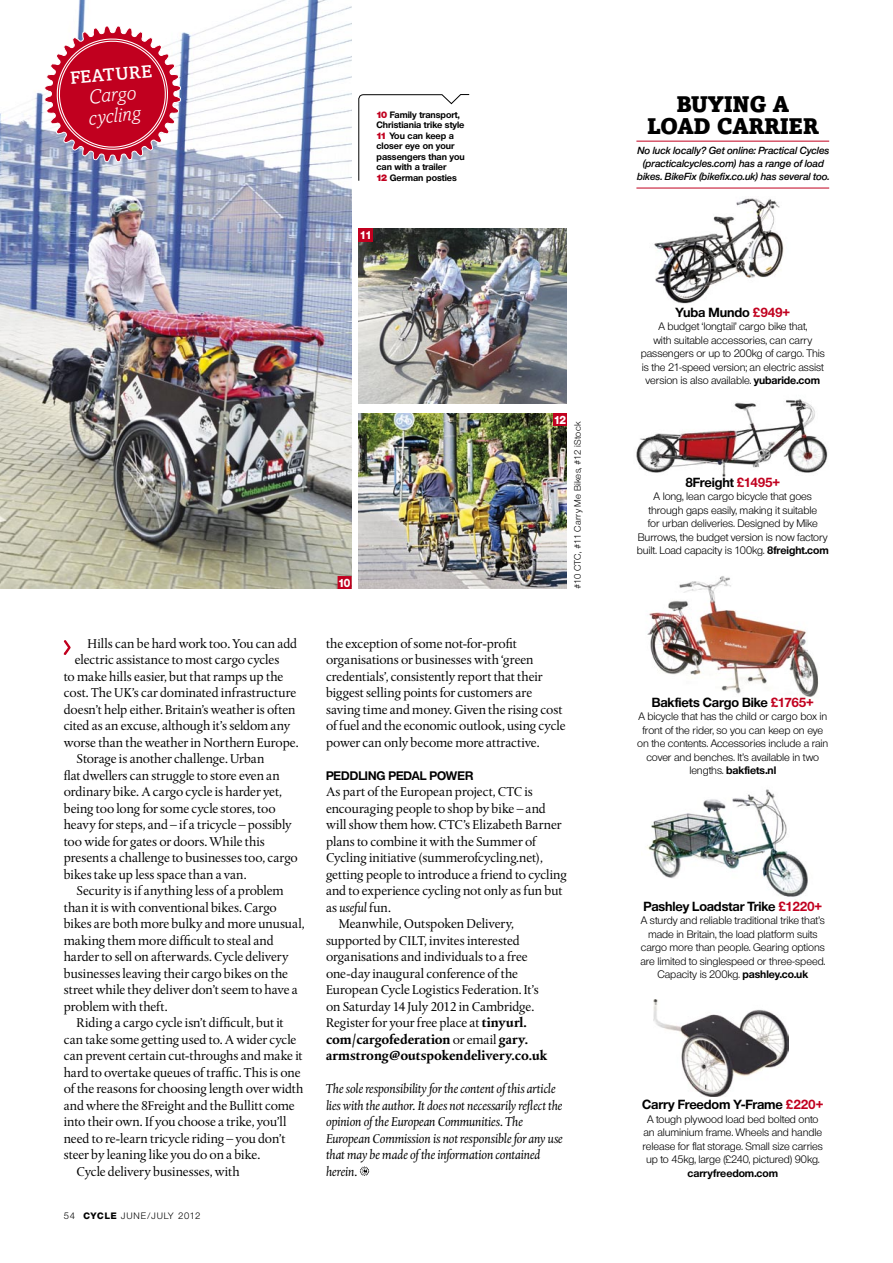
<style>
.page{position:relative;width:893px;height:1263px;background:#fff}
.page>*{position:absolute;margin:0;border:0;box-sizing:border-box;transform-origin:0 0}
.t1{font:900 22.5px/22.6px "Amasis";letter-spacing:-.015em;color:#000;text-align:center}
._2ndPara{font:italic 300 20.4px "Amasis";color:#fff}
._2ndPara-2{font:500 17.7px "Amasis";color:#fff}
._2ndPara-3{font:13.5px/16.5px "Albertina";letter-spacing:-.01em;color:#000}
._2ndPara-4{font:italic 13.5px/16.5px "Albertina";letter-spacing:-.005em;color:#000}
.t2{font:700 12.75px "Olnova";letter-spacing:-.015em;color:#000}
.t3{font:700 12px "Olnova";letter-spacing:.005em;color:#000}
.t4{font:800 11.25px "Olnova";color:#fff;scale:.93 1}
.t5{font:800 11.1px "Olnova";color:#fff;scale:.93 1}
.t6{font:10.5px/13.5px "Olnova";letter-spacing:-.01em;color:#000;text-align:center}
.t7{font:italic 600 9.9px/12.8px "Olnova";letter-spacing:-.005em;color:#000;text-align:center}
.Pic_caption{font:700 9px/10.5px "Olnova";color:#000}
.Pic_caption-2{font:9px "Olnova";letter-spacing:.025em;color:#000}
.Pic_caption-3{font:9px "Olnova";letter-spacing:.1em;color:#000}
.s1{font-weight:800;color:#c1001f}
.s2{font-weight:800}
.s3{font-style:italic}
.s4{font-weight:700}
.s5{color:#c1001f}
</style>
<div class="page">
<img style="left:0;top:0;width:352px;height:589px">
<img style="left:647px;top:576px;width:172px;height:121px">
<img style="left:636px;top:399px;width:192px;height:78px">
<svg style="left:44px;top:21px;width:137px;height:152px"></svg>
<img style="left:359px;top:228px;width:208px;height:176px">
<img style="left:359px;top:413px;width:208px;height:176px">
<hr style="left:636px;top:141px;width:193px;height:1px;background:#c1001f">
<hr style="left:636px;top:188px;width:193px;height:1px;background:#c1001f">
<img style="left:654px;top:198px;width:130px;height:106px">
<svg style="left:63px;top:641px;width:8px;height:14px"></svg>
<svg style="left:358px;top:94px;width:111px;height:87px"></svg>
<div style="left:337px;top:576px;width:15px;height:13px;background:#c1001f"></div>
<div style="left:554px;top:413px;width:13px;height:13px;background:#c1001f"></div>
<div style="left:359px;top:228px;width:14px;height:13px;background:#c1001f"></div>
<img style="left:653px;top:999px;width:135px;height:97px">
<img style="left:647px;top:789px;width:161px;height:111px">
<svg style="left:360px;top:1166px;width:9px;height:10px"></svg>
<div style="left:361px;top:1168px;width:7px;height:6px;border:1px solid #fff;border-radius:50%"></div>
<p class="_2ndPara-2" style="left:69px;top:67px;width:84px;rotate:-5deg">Feature</p>
<p class="_2ndPara" style="left:87px;top:86px;width:49px;rotate:-6deg">Cargo</p>
<p class="_2ndPara" style="left:87px;top:107px;width:54px;rotate:-6deg">cycling</p>
<p class="Pic_caption" style="left:376px;top:109px;width:90px"><span class="s1">10</span> Family transport,<br>Christiania trike style<br><span class="s1">11</span> You can keep a closer eye on your passengers than you can with a trailer</p>
<p class="Pic_caption" style="left:376px;top:172px;width:82px"><span class="s1">12</span> German posties</p>
<p class="t5" style="left:360px;top:228px;width:14px">11</p>
<p class="_2ndPara-3" style="left:88px;top:635px;width:211px">Hills can be hard work too. You can add</p>
<p class="_2ndPara-3" style="left:75px;top:652px;width:206px">electric assistance to most cargo cycles</p>
<p class="_2ndPara-3" style="left:64px;top:668px;width:221px">to make hills easier, but that ramps up the</p>
<p class="_2ndPara-3" style="left:64px;top:685px;width:234px">cost. The UK’s car dominated infrastructure</p>
<p class="_2ndPara-3" style="left:64px;top:701px;width:233px">doesn’t help either. Britain’s weather is often</p>
<p class="_2ndPara-3" style="left:64px;top:718px;width:228px">cited as an excuse, although it’s seldom any</p>
<p class="_2ndPara-3" style="left:64px;top:734px;width:237px">worse than the weather in Northern Europe.</p>
<p class="_2ndPara-3" style="left:64px;top:751px;width:236px;text-indent:13px">Storage is another challenge. Urban<br>flat dwellers can struggle to store even an ordinary bike. A cargo cycle is harder yet, being too long for some cycle stores, too heavy for steps, and – if a tricycle – possibly too wide for gates or doors. While this presents a challenge to businesses too, cargo bikes take up less space than a van.</p>
<p class="_2ndPara-3" style="left:64px;top:883px;width:242px;text-indent:13px">Security is if anything less of a problem than it is with conventional bikes. Cargo bikes are both more bulky and more unusual, making them more difficult to steal and harder to sell on afterwards. Cycle delivery businesses leaving their cargo bikes on the street while they deliver don’t seem to have a problem with theft.</p>
<p class="_2ndPara-3" style="left:64px;top:1015px;width:241px;text-indent:13px">Riding a cargo cycle isn’t difficult, but it can take some getting used to. A wider cycle can prevent certain cut-throughs and make it hard to overtake queues of traffic. This is one of the reasons for choosing length over width and where the 8Freight and the Bullitt come into their own. If you choose a trike, you’ll need to re-learn tricycle riding – you don’t steer by leaning like you do on a bike.</p>
<p class="_2ndPara-3" style="left:77px;top:1163px;width:165px">Cycle delivery businesses, with</p>
<p class="Pic_caption-3" style="left:64px;top:1210px;width:138px">54 <span class="s2">CYCLE</span> june/july 2012</p>
<p class="t4" style="left:339px;top:576px;width:14px">10</p>
<p class="t4" style="left:554px;top:413px;width:14px">12</p>
<p class="Pic_caption-2" style="left:572px;top:589px;width:169px;rotate:-90deg">#10 CTC, #11 Carry Me Bikes, #12 iStock</p>
<p class="_2ndPara-3" style="left:326px;top:635px;width:241px">the exception of some not-for-profit organisations or businesses with ‘green credentials’, consistently report that their biggest selling points for customers are saving time and money. Given the rising cost of fuel and the economic outlook, using cycle power can only become more attractive.</p>
<p class="t3" style="left:326px;top:768px;width:114px">Peddling pedal pow</p>
<p class="t3" style="left:457px;top:768px;width:17px">er</p>
<p class="_2ndPara-3" style="left:326px;top:784px;width:242px">As part of the European project, CTC is encouraging people to shop by bike – and will show them how. CTC’s Elizabeth Barner plans to combine it with the Summer of Cycling initiative (summerofcycling.net), getting people to introduce a friend to cycling and to experience cycling not only as fun but as <span class="s3">useful</span> fun.</p>
<p class="_2ndPara-3" style="left:326px;top:916px;width:223px;text-indent:13px">Meanwhile, Outspoken Delivery, supported by CILT, invites interested organisations and individuals to a free one-day inaugural conference of the European Cycle Logistics Federation. It’s on Saturday 14 July 2012 in Cambridge.<br>Register for your free place at <span class="s4">tinyurl. com/cargofederation</span> or email <span class="s4">gary. armstrong@outspokendelivery.co.uk</span></p>
<p class="_2ndPara-4" style="left:326px;top:1081px;width:238px">The sole responsibility for the content of this article lies with the author. It does not necessarily reflect the opinion of the European Communities. The European Commission is not responsible for any use that may be made of the information contained herein.</p>
<p class="t1" style="left:647px;top:92px;width:173px">BUYING A<br>LOAD CARRIER</p>
<p class="t7" style="left:636px;top:144px;width:194px">No luck locally? Get online: Practical Cycles (practicalcycles.com) has a range of load bikes. BikeFix (bikefix.co.uk) has several too.</p>
<p class="t2" style="left:675px;top:305px;width:116px">Yuba Mundo <span class="s5">£949+</span></p>
<p class="t6" style="left:641px;top:320px;width:186px">A budget ‘longtail’ cargo bike that,<br>with suitable accessories, can carry passengers or up to 200kg of cargo. This is the 21-speed version; an electric assist version is also available. <span class="s4">yubaride.com</span></p>
<p class="t2" style="left:685px;top:474px;width:96px">8Freight <span class="s5">£1495+</span></p>
<p class="t6" style="left:637px;top:489px;width:193px">A long, lean cargo bicycle that goes through gaps easily, making it suitable<br>for urban deliveries. Designed by Mike Burrows, the budget version is now factory built. Load capacity is 100kg. <span class="s4">8freight.com</span></p>
<p class="t2" style="left:652px;top:694px;width:164px">Bakfiets Cargo Bike <span class="s5">£1765+</span></p>
<p class="t6" style="left:637px;top:710px;width:193px">A bicycle that has the child or cargo box in front of the rider, so you can keep on eye on the contents. Accessories include a rain cover and benches. It’s available in two lengths. <span class="s4">bakfiets.nl</span></p>
<p class="t2" style="left:643px;top:899px;width:180px">Pashley Loadstar Trike <span class="s5">£1220+</span></p>
<p class="t6" style="left:640px;top:914px;width:186px">A sturdy and reliable traditional trike that’s made in Britain, the load platform suits cargo more than people. Gearing options are limited to singlespeed or three-speed.<br>Capacity is 200kg. <span class="s4">pashley.co.uk</span></p>
<p class="t2" style="left:642px;top:1097px;width:183px">Carry Freedom Y-Frame <span class="s5">£220+</span></p>
<p class="t6" style="left:643px;top:1112px;width:182px">A tough plywood load bed bolted onto an aluminium frame. Wheels and handle release for flat storage. Small size carries up to 45kg, large (£240, pictured) 90kg. <span class="s4">carryfreedom.com</span></p>
</div>
